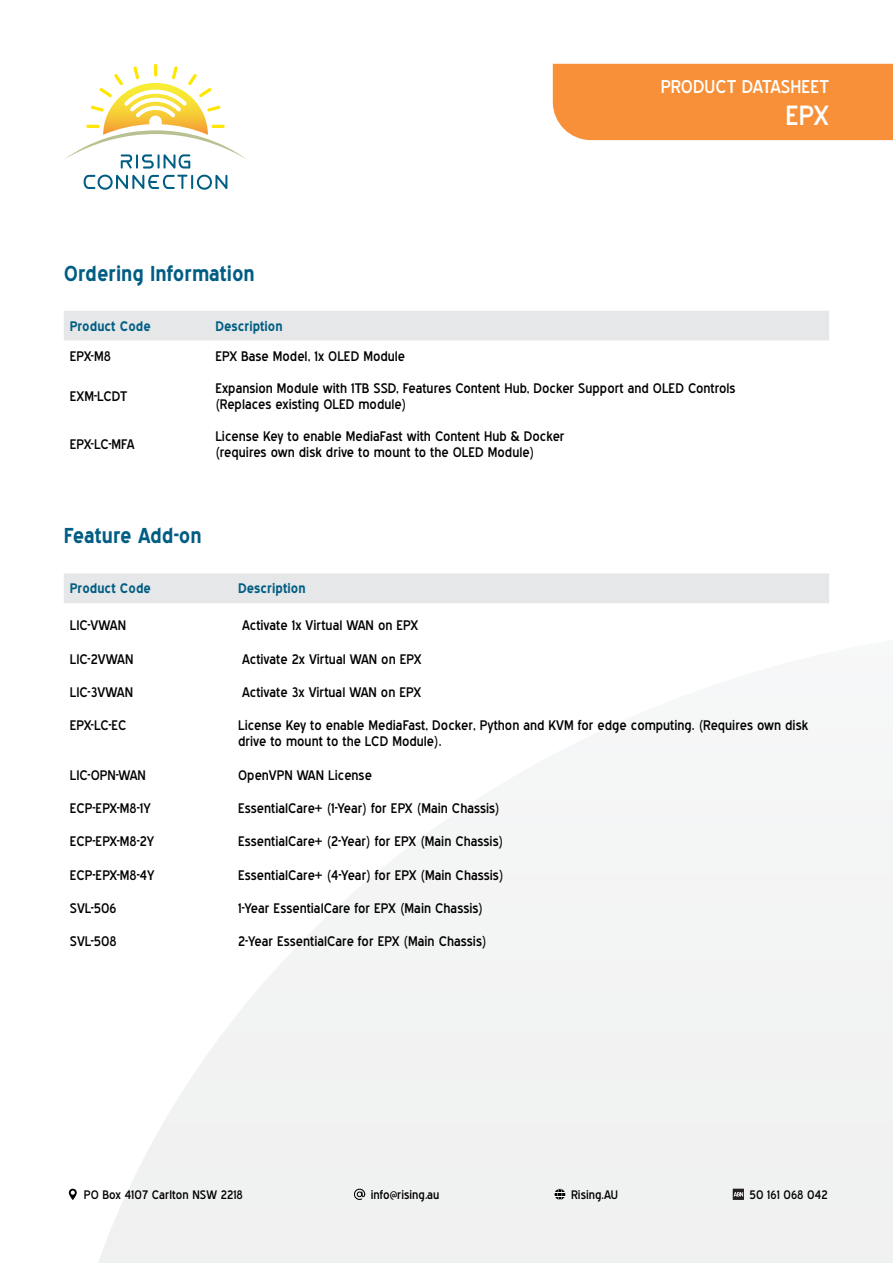
<style>
.page{position:relative;width:893px;height:1263px;background:#fff}
.page>*{position:absolute;margin:0;border:0;box-sizing:border-box;transform-origin:0 0}
.t1{font:27px "Blue Highway";color:#fff}
.t2{font:700 21px "Blue Highway";color:#005d83}
.t3{font:18px "Blue Highway";color:#fff}
.t4{font:13.5px/16.2px "Blue Highway";color:#000}
.t5{font:700 13.5px "Blue Highway";color:#005d83}
.t6{font:12px "Blue Highway";letter-spacing:.005em;color:#000}
</style>
<div class="page">
<div style="left:553px;top:64px;width:340px;height:76px;background:#f79038"></div>
<svg style="left:98px;top:814px;width:795px;height:449px"></svg>
<svg style="left:69px;top:1189px;width:8px;height:11px"></svg>
<svg style="left:354px;top:1189px;width:11px;height:11px"></svg>
<svg style="left:554px;top:1188px;width:12px;height:12px"></svg>
<svg style="left:733px;top:1189px;width:11px;height:11px"></svg>
<svg style="left:734px;top:1192px;width:9px;height:4px"></svg>
<svg style="left:65px;top:64px;width:181px;height:126px"></svg>
<div style="left:64px;top:311px;width:765px;height:29px;background:#e6e7e8"></div>
<div style="left:64px;top:573px;width:765px;height:30px;background:#e6e7e8"></div>
<h3 class="t3" style="left:661px;top:75px;width:170px">PRODUCT DATASHEET</h3>
<h1 class="t1" style="left:785px;top:99px;width:45px">EPX</h1>
<h2 class="t2" style="left:64px;top:261px;width:192px">Ordering Information</h2>
<p class="t5" style="left:70px;top:318px;width:82px">Product Code</p>
<p class="t5" style="left:215px;top:318px;width:69px">Description</p>
<p class="t4" style="left:70px;top:348px;width:43px">EPX-M8</p>
<p class="t4" style="left:215px;top:348px;width:191px">EPX Base Model, 1x OLED Module</p>
<p class="t4" style="left:70px;top:388px;width:59px">EXM-LCDT</p>
<p class="t4" style="left:215px;top:380px;width:522px">Expansion Module with 1TB SSD, Features Content Hub, Docker Support and OLED Controls (Replaces existing OLED module)</p>
<p class="t4" style="left:70px;top:436px;width:66px">EPX-LC-MFA</p>
<p class="t4" style="left:215px;top:428px;width:351px">License Key to enable MediaFast with Content Hub &amp; Docker (requires own disk drive to mount to the OLED Module)</p>
<h2 class="t2" style="left:64px;top:523px;width:139px">Feature Add-on</h2>
<p class="t5" style="left:70px;top:581px;width:83px">Product Code</p>
<p class="t5" style="left:238px;top:581px;width:69px">Description</p>
<p class="t4" style="left:70px;top:617px;width:58px">LIC-VWAN</p>
<p class="t4" style="left:242px;top:617px;width:178px">Activate 1x Virtual WAN on EPX</p>
<p class="t4" style="left:70px;top:651px;width:65px">LIC-2VWAN</p>
<p class="t4" style="left:242px;top:651px;width:181px">Activate 2x Virtual WAN on EPX</p>
<p class="t4" style="left:70px;top:684px;width:65px">LIC-3VWAN</p>
<p class="t4" style="left:242px;top:684px;width:181px">Activate 3x Virtual WAN on EPX</p>
<p class="t4" style="left:70px;top:717px;width:58px">EPX-LC-EC</p>
<p class="t4" style="left:238px;top:717px;width:572px">License Key to enable MediaFast, Docker, Python and KVM for edge computing. (Requires own disk drive to mount to the LCD Module).</p>
<p class="t4" style="left:70px;top:767px;width:78px">LIC-OPN-WAN</p>
<p class="t4" style="left:238px;top:767px;width:135px">OpenVPN WAN License</p>
<p class="t4" style="left:70px;top:800px;width:83px">ECP-EPX-M8-1Y</p>
<p class="t4" style="left:238px;top:800px;width:263px">EssentialCare+ (1-Year) for EPX (Main Chassis)</p>
<p class="t4" style="left:70px;top:833px;width:86px">ECP-EPX-M8-2Y</p>
<p class="t4" style="left:238px;top:833px;width:267px">EssentialCare+ (2-Year) for EPX (Main Chassis)</p>
<p class="t4" style="left:70px;top:866px;width:86px">ECP-EPX-M8-4Y</p>
<p class="t4" style="left:238px;top:866px;width:267px">EssentialCare+ (4-Year) for EPX (Main Chassis)</p>
<p class="t4" style="left:70px;top:900px;width:48px">SVL-506</p>
<p class="t4" style="left:238px;top:900px;width:246px">1-Year EssentialCare for EPX (Main Chassis)</p>
<p class="t4" style="left:70px;top:933px;width:48px">SVL-508</p>
<p class="t4" style="left:238px;top:933px;width:250px">2-Year EssentialCare for EPX (Main Chassis)</p>
<p class="t6" style="left:84px;top:1187px;width:160px">PO Box 4107 Carlton NSW 2218</p>
<p class="t6" style="left:371px;top:1187px;width:70px">info@rising.au</p>
<p class="t6" style="left:571px;top:1187px;width:49px">Rising.AU</p>
<p class="t6" style="left:749px;top:1187px;width:80px">50 161 068 042</p>
</div>
